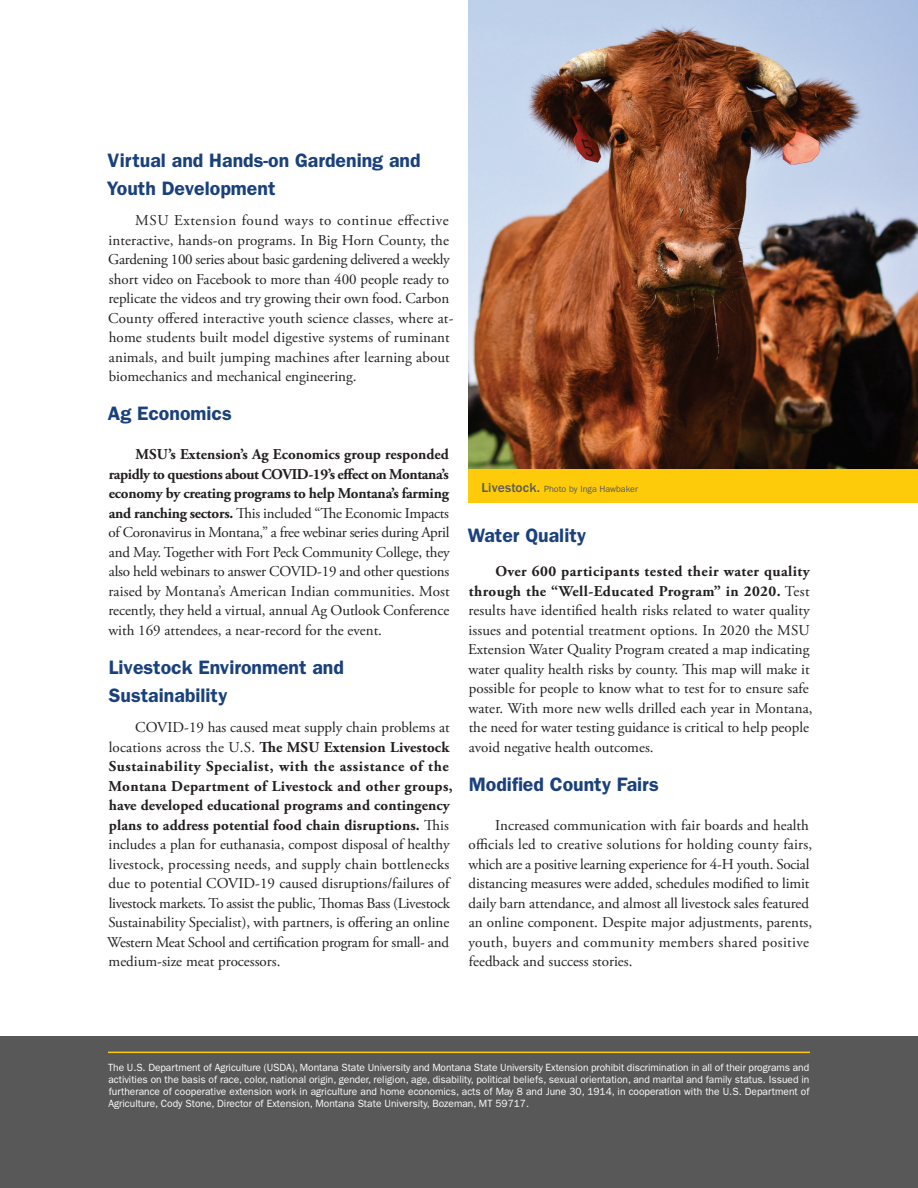
<style>
.page{position:relative;width:918px;height:1188px;background:#fff}
.page>*{position:absolute;margin:0;border:0;box-sizing:border-box;transform-origin:0 0}
.H2_Multiple_Lines{font:600 19.5px/28.5px "ITC Franklin Gothic Std";color:#1a417c}
.H2_Single_Line{font:600 19.5px "ITC Franklin Gothic Std";color:#1a417c}
.H2_Single_Line_Top_L{font:600 19.5px "ITC Franklin Gothic Std";color:#1a417c}
.Body_Copy{font:15px/19.5px "Adobe Garamond Pro";color:#231f20}
.MTG_indicia{font:10.5px/12px "ITC Franklin Gothic Std";color:#fff;text-align:justify}
.t1{font:9px "ITC Franklin Gothic Std";color:#585858}
.s1{font-weight:700}
.s2{font-weight:500;font-size:13.5px}
</style>
<div class="page">
<div style="left:0;top:1037px;width:918px;height:151px;background:#585858"></div>
<hr style="left:108px;top:1052px;width:702px;height:1px;background:#fdcb0a">
<img style="left:468px;top:0;width:450px;height:470px">
<div style="left:468px;top:470px;width:450px;height:33px;background:#fdcb0a"></div>
<h1 class="H2_Multiple_Lines" style="left:107px;top:146px;width:316px">Virtual and Hands-on Gardening and<br>Youth Development</h1>
<p class="Body_Copy" style="left:108px;top:211px;width:347px;text-indent:27px">MSU Extension found ways to continue effective interactive, hands-on programs. In Big Horn County, the Gardening 100 series about basic gardening delivered a weekly short video on Facebook to more than 400 people ready to replicate the videos and try growing their own food. Carbon County offered interactive youth science classes, where at&shy;home students built model digestive systems of ruminant animals, and built jumping machines after learning about biomechanics and mechanical engineering.</p>
<h1 class="H2_Single_Line" style="left:108px;top:402px;width:126px">Ag Economics</h1>
<p class="Body_Copy" style="left:108px;top:445px;width:343px;text-align:justify;text-indent:27px"><span class="s1">MSU’s Extension’s Ag Economics group responded rapidly to questions about COVID-19’s effect on Montana’s economy by creating programs to help Montana’s farming and ranching sectors.</span> This included “The Economic Impacts of Coronavirus in Montana,” a free webinar series during April and May. Together with Fort Peck Community College, they also held webinars to answer COVID-19 and other questions raised by Montana’s American Indian communities. Most recently, they held a virtual, annual Ag Outlook Conference with 169 attendees, a near-record for the event.</p>
<h1 class="H2_Multiple_Lines" style="left:109px;top:653px;width:237px">Livestock Environment and<br>Sustainability</h1>
<p class="Body_Copy" style="left:107px;top:718px;width:347px;text-indent:28px">COVID-19 has caused meat supply chain problems at locations across the U.S. <span class="s1">The MSU Extension Livestock Sustainability Specialist, with the assistance of the Montana Department of Livestock and other groups, have developed educational programs and contingency plans to address potential food chain disruptions.</span> This includes a plan for euthanasia, compost disposal of healthy livestock, processing needs, and supply chain bottlenecks due to potential COVID-19 caused disruptions/failures of livestock markets. To assist the public, Thomas Bass (Livestock Sustainability Specialist), with partners, is offering an online Western Meat School and certification program for small- and medium-size meat processors.</p>
<p class="t1" style="left:482px;top:484px;width:158px"><span class="s2">Livestock.</span> Photo by Inga Hawbaker</p>
<h1 class="H2_Single_Line_Top_L" style="left:468px;top:523px;width:120px">Water Quality</h1>
<p class="Body_Copy" style="left:468px;top:562px;width:346px;text-indent:27px"><span class="s1">Over 600 participants tested their water quality through the “Well-Educated Program” in 2020.</span> Test results have identified health risks related to water quality issues and potential treatment options. In 2020 the MSU Extension Water Quality Program created a map indicating water quality health risks by county. This map will make it possible for people to know what to test for to ensure safe water. With more new wells drilled each year in Montana, the need for water testing guidance is critical to help people avoid negative health outcomes.</p>
<h1 class="H2_Single_Line" style="left:469px;top:772px;width:192px">Modified County Fairs</h1>
<p class="Body_Copy" style="left:468px;top:816px;width:345px;text-indent:27px">Increased communication with fair boards and health officials led to creative solutions for holding county fairs, which are a positive learning experience for 4-H youth. Social distancing measures were added, schedules modified to limit daily barn attendance, and almost all livestock sales featured an online component. Despite major adjustments, parents, youth, buyers and community members shared positive feedback and success stories.</p>
<p class="MTG_indicia" style="left:108px;top:1062px;width:703px">The U.S. Department of Agriculture (USDA), Montana State University and Montana State University Extension prohibit discrimination in all of their programs and activities on the basis of race, color, national origin, gender, religion, age, disability, political beliefs, sexual orientation, and marital and family status. Issued in furtherance of cooperative extension work in agriculture and home economics, acts of May 8 and June 30, 1914, in cooperation with the U.S. Department of Agriculture, Cody Stone, Director of Extension, Montana State University, Bozeman, MT 59717.</p>
</div>
